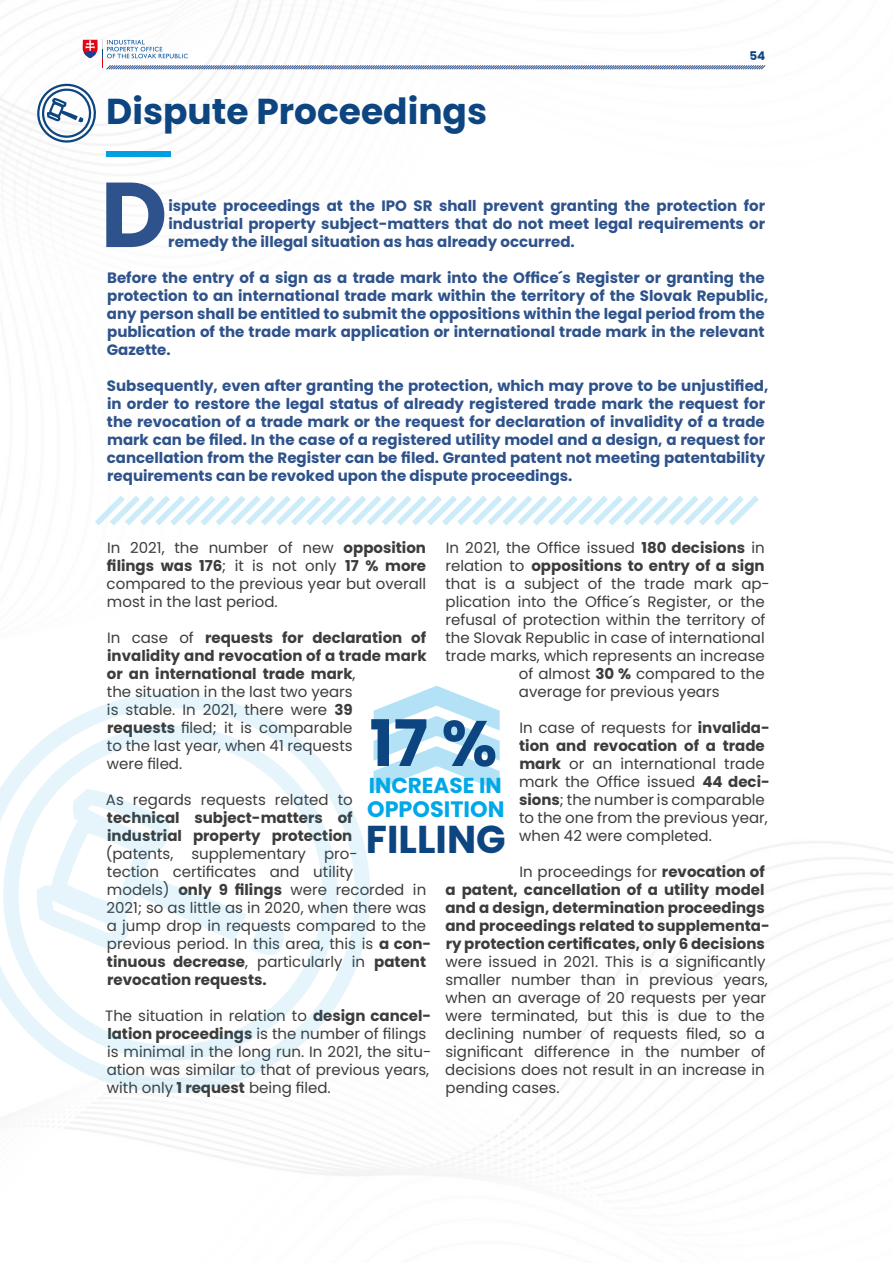
<style>
.page{position:relative;width:893px;height:1263px;background:#fff}
.page>*{position:absolute;margin:0;border:0;box-sizing:border-box;transform-origin:0 0}
.t1{font:700 91.95px "Poppins";color:#2e528b}
.t2{font:700 64.2px "Poppins";color:#0d4581}
.t3{font:700 38.7px "Poppins";color:#0d4581}
.t4{font:700 36px "Poppins";color:#0d4581}
.t5{font:700 22.35px "Poppins";color:#00a8e7}
.t6{font:700 21.6px "Poppins";color:#00a8e7}
.t7{font:15px/18px "Poppins";color:#3c3c3b}
.t8{font:700 15px/18px "Poppins";color:#2e528b}
.t9{font:700 15px/18px "Poppins";color:#3c3c3b}
.t10{font:700 12px "Poppins";color:#0d4581}
.s1{font-weight:700}
.s2{font-weight:400}
</style>
<div class="page">
<img style="left:0;top:0;width:893px;height:1176px">
<div style="left:106px;top:151px;width:65px;height:5px;background:#009fe3"></div>
<svg style="left:36px;top:40px;width:730px;height:110px"></svg>
<svg style="left:374px;top:686px;width:126px;height:105px"></svg>
<svg style="left:89px;top:490px;width:676px;height:41px"></svg>
<svg style="left:0;top:691px;width:372px;height:404px"></svg>
<svg style="left:25px;top:781px;width:261px;height:181px"></svg>
<h3 class="t4" style="left:106px;top:90px;width:382px">Dispute Proceedings</h3>
<p class="t10" style="left:749px;top:49px;width:17px">54</p>
<h1 class="t1" style="left:101px;top:162px;width:68px">D</h1>
<p class="t8" style="left:168px;top:197px;width:598px;text-align:justify">ispute proceedings at the IPO SR shall prevent granting the protection for industrial property subject-matters that do not meet legal requirements or remedy the illegal situation as has already occurred.</p>
<p class="t8" style="left:107px;top:269px;width:663px">Before the entry of a sign as a trade mark into the Office´s Register or granting the protection to an international trade mark within the territory of the Slovak Republic, any person shall be entitled to submit the oppositions within the legal period from the publication of the trade mark application or international trade mark in the relevant Gazette.</p>
<p class="t8" style="left:107px;top:377px;width:663px">Subsequently, even after granting the protection, which may prove to be unjustified, in order to restore the legal status of already registered trade mark the request for the revocation of a trade mark or the request for declaration of invalidity of a trade mark can be filed. In the case of a registered utility model and a design, a request for cancellation from the Register can be filed. Granted patent not meeting patentability requirements can be revoked upon the dispute proceedings.</p>
<p class="t7" style="left:107px;top:539px;width:321px;text-align:justify">In 2021, the number of new <span class="s1">opposition filings was 176</span>; it is not only <span class="s1">17 % more </span>compared to the previous year but overall most in the last period.</p>
<p class="t7" style="left:107px;top:629px;width:321px">In case of <span class="s1">requests for declaration of invalidity and revocation of a trade mark or an international trade mark</span>,<br>the situation in the last two years<br>is stable. In 2021, there were <span class="s1">39<br>requests</span> filed; it is comparable<br>to the last year, when 41 requests<br>were filed.</p>
<p class="t7" style="left:106px;top:791px;width:248px">As regards requests related to</p>
<p class="t9" style="left:107px;top:809px;width:247px">technical subject-matters of industrial property protection</p>
<p class="t7" style="left:106px;top:845px;width:327px">(patents, supplementary pro-<br>tection certificates and utility<br>models) <span class="s1">only 9 filings</span> were recorded in 2021; so as little as in 2020, when there was a jump drop in requests compared to the previous period. In this area, this is <span class="s1">a con&shy;tinuous decrease</span>, particularly in <span class="s1">patent revocation requests.</span></p>
<p class="t7" style="left:105px;top:1007px;width:328px">The situation in relation to <span class="s1">design cancel&shy;lation proceedings</span> is the number of filings is minimal in the long run. In 2021, the situ&shy;ation was similar to that of previous years, with only <span class="s1">1 request</span> being filed.</p>
<p class="t7" style="left:446px;top:539px;width:321px">In 2021, the Office issued <span class="s1">180 decisions</span> in</p>
<p class="t9" style="left:446px;top:557px;width:321px"><span class="s2">relation to</span> oppositions to entry of a sign</p>
<p class="t7" style="left:445px;top:575px;width:326px">that is a subject of the trade mark ap-</p>
<p class="t7" style="left:446px;top:593px;width:321px">plication into the Office´s Register, or the</p>
<p class="t7" style="left:446px;top:611px;width:321px">refusal of protection within the territory of</p>
<p class="t7" style="left:445px;top:629px;width:321px">the Slovak Republic in case of international</p>
<p class="t7" style="left:445px;top:647px;width:321px">trade marks, which represents an increase</p>
<p class="t7" style="left:519px;top:665px;width:247px">of almost <span class="s1">30 %</span> compared to the</p>
<p class="t7" style="left:519px;top:683px;width:202px">average for previous years</p>
<p class="t7" style="left:519px;top:719px;width:252px">In case of requests for <span class="s1">invalida&shy;tion and revocation of a trade mark</span> or an international trade mark the Office issued <span class="s1">44 deci&shy;sions</span>; the number is comparable to the one from the previous year, when 42 were completed.</p>
<p class="t9" style="left:445px;top:863px;width:326px;text-indent:74px"><span class="s2">In proceedings for</span> revocation of a patent, cancellation of a utility model and a design, determination proceedings and proceedings related to supplementa&shy;ry protection certificates, only 6 decisions</p>
<p class="t7" style="left:445px;top:953px;width:324px">were issued in 2021. This is a significantly smaller number than in previous years, when an average of 20 requests per year were terminated, but this is due to the declining number of requests filed, so a significant difference in the number of decisions does not result in an increase in pending cases.</p>
<h2 class="t2" style="left:369px;top:706px;width:129px">17 %</h2>
<h3 class="t6" style="left:369px;top:773px;width:53px">increase</h3>
<h3 class="t6" style="left:479px;top:773px;width:24px">in</h3>
<h3 class="t5" style="left:367px;top:796px;width:136px">OPPOSITION</h3>
<h3 class="t3" style="left:366px;top:816px;width:110px">FILLING</h3>
</div>
